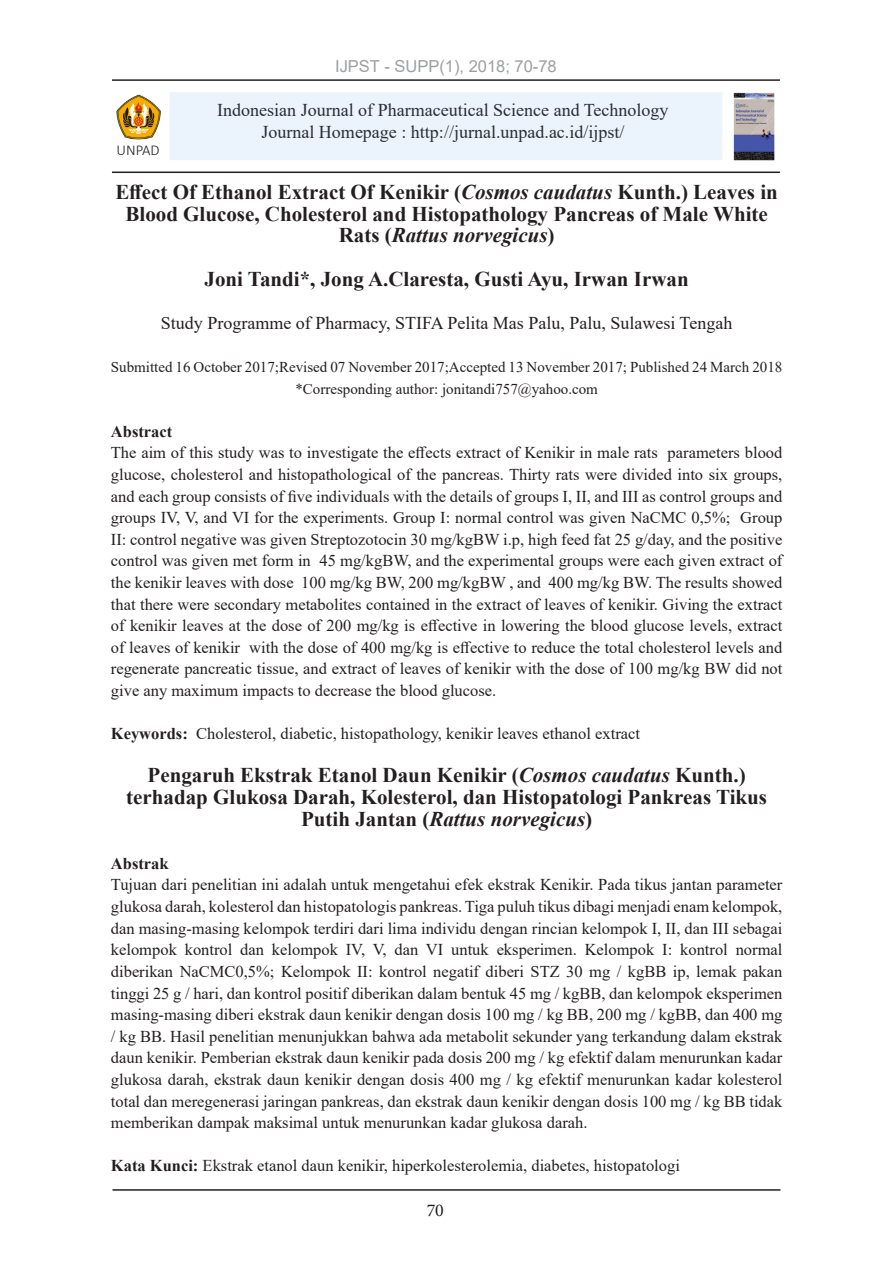
<style>
.page{position:relative;width:893px;height:1263px;background:#fff}
.page>*{position:absolute;margin:0;border:0;box-sizing:border-box;transform-origin:0 0}
.Judul{font:700 21px/21.6px "Times New Roman";color:#231f20;text-align:center}
.t1{font:18px/21.6px "Times New Roman";color:#231f20;text-align:center}
.t2{font:18px "Minion Pro";color:#231f20}
.t3{font:16.5px/21.6px "Times New Roman";color:#231f20;text-align:justify}
.t4{font:16.5px "Arial";color:#9d9fa2}
.t5{font:700 16.5px "Times New Roman";color:#231f20}
.History{font:15px "Times New Roman";color:#231f20}
.t6{font:300 15px "Calibri";color:#231f20}
.s1{font-style:italic}
.s2{font-weight:700}
</style>
<div class="page">
<div style="left:170px;top:92px;width:552px;height:68px;background:#ebf3fc"></div>
<hr style="left:112px;top:79px;width:668px;height:2px;background:#231f20">
<hr style="left:112px;top:172px;width:668px;height:1px;background:#231f20">
<img style="left:116px;top:94px;width:45px;height:46px">
<img style="left:733px;top:92px;width:41px;height:68px">
<hr style="left:113px;top:1189px;width:667px;height:2px;background:#231f20">
<p class="t6" style="left:117px;top:141px;width:45px">UNPAD</p>
<p class="t4" style="left:335px;top:55px;width:223px">IJPST - SUPP(1), 2018; 70-78</p>
<p class="t1" style="left:217px;top:99px;width:453px">Indonesian Journal of Pharmaceutical Science and Technology<br>Journal Homepage : http://jurnal.unpad.ac.id/ijpst/</p>
<p class="Judul" style="left:115px;top:181px;width:664px">Effect Of Ethanol Extract Of Kenikir (<span class="s1">Cosmos caudatus</span> Kunth.) Leaves in<br>Blood Glucose, Cholesterol and Histopathology Pancreas of Male White<br>Rats (<span class="s1">Rattus norvegicus</span>)</p>
<p class="Judul" style="left:205px;top:267px;width:486px">Joni Tandi*, Jong A.Claresta, Gusti Ayu, Irwan Irwan</p>
<p class="t1" style="left:161px;top:311px;width:573px">Study Programme of Pharmacy, STIFA Pelita Mas Palu, Palu, Sulawesi Tengah</p>
<p class="History" style="left:111px;top:356px;width:673px">Submitted 16 October 2017;Revised 07 November 2017;Accepted 13 November 2017; Published 24 March 2018</p>
<p class="History" style="left:295px;top:378px;width:304px">*Corresponding author: jonitandi757@yahoo.com</p>
<p class="t5" style="left:111px;top:419px;width:63px">Abstract</p>
<p class="t3" style="left:111px;top:442px;width:673px">The aim of this study was to investigate the effects extract of Kenikir in male rats parameters blood glucose, cholesterol and histopathological of the pancreas. Thirty rats were divided into six groups, and each group consists of five individuals with the details of groups I, II, and III as control groups and groups IV, V, and VI for the experiments. Group I: normal control was given NaCMC 0,5%; Group II: control negative was given Streptozotocin 30 mg/kgBW i.p, high feed fat 25 g/day, and the positive control was given met form in 45 mg/kgBW, and the experimental groups were each given extract of the kenikir leaves with dose 100 mg/kg BW, 200 mg/kgBW , and 400 mg/kg BW. The results showed that there were secondary metabolites contained in the extract of leaves of kenikir. Giving the extract of kenikir leaves at the dose of 200 mg/kg is effective in lowering the blood glucose levels, extract of leaves of kenikir with the dose of 400 mg/kg is effective to reduce the total cholesterol levels and regenerate pancreatic tissue, and extract of leaves of kenikir with the dose of 100 mg/kg BW did not give any maximum impacts to decrease the blood glucose.</p>
<p class="t3" style="left:111px;top:722px;width:531px"><span class="s2">Keywords:</span> Cholesterol, diabetic, histopathology, kenikir leaves ethanol extract</p>
<p class="Judul" style="left:126px;top:764px;width:642px">Pengaruh Ekstrak Etanol Daun Kenikir (<span class="s1">Cosmos caudatus</span> Kunth.) terhadap Glukosa Darah, Kolesterol, dan Histopatologi Pankreas Tikus<br>Putih Jantan (<span class="s1">Rattus norvegicus</span>)</p>
<p class="t5" style="left:111px;top:851px;width:59px">Abstrak</p>
<p class="t3" style="left:111px;top:874px;width:673px">Tujuan dari penelitian ini adalah untuk mengetahui efek ekstrak Kenikir. Pada tikus jantan parameter glukosa darah, kolesterol dan histopatologis pankreas. Tiga puluh tikus dibagi menjadi enam kelompok, dan masing-masing kelompok terdiri dari lima individu dengan rincian kelompok I, II, dan III sebagai kelompok kontrol dan kelompok IV, V, dan VI untuk eksperimen. Kelompok I: kontrol normal diberikan NaCMC0,5%; Kelompok II: kontrol negatif diberi STZ 30 mg / kgBB ip, lemak pakan tinggi 25 g / hari, dan kontrol positif diberikan dalam bentuk 45 mg / kgBB, dan kelompok eksperimen masing-masing diberi ekstrak daun kenikir dengan dosis 100 mg / kg BB, 200 mg / kgBB, dan 400 mg / kg BB. Hasil penelitian menunjukkan bahwa ada metabolit sekunder yang terkandung dalam ekstrak daun kenikir. Pemberian ekstrak daun kenikir pada dosis 200 mg / kg efektif dalam menurunkan kadar glukosa darah, ekstrak daun kenikir dengan dosis 400 mg / kg efektif menurunkan kadar kolesterol total dan meregenerasi jaringan pankreas, dan ekstrak daun kenikir dengan dosis 100 mg / kg BB tidak memberikan dampak maksimal untuk menurunkan kadar glukosa darah.</p>
<p class="t3" style="left:111px;top:1154px;width:570px"><span class="s2">Kata Kunci:</span> Ekstrak etanol daun kenikir, hiperkolesterolemia, diabetes, histopatologi</p>
<p class="t2" style="left:427px;top:1198px;width:19px">70</p>
</div>
